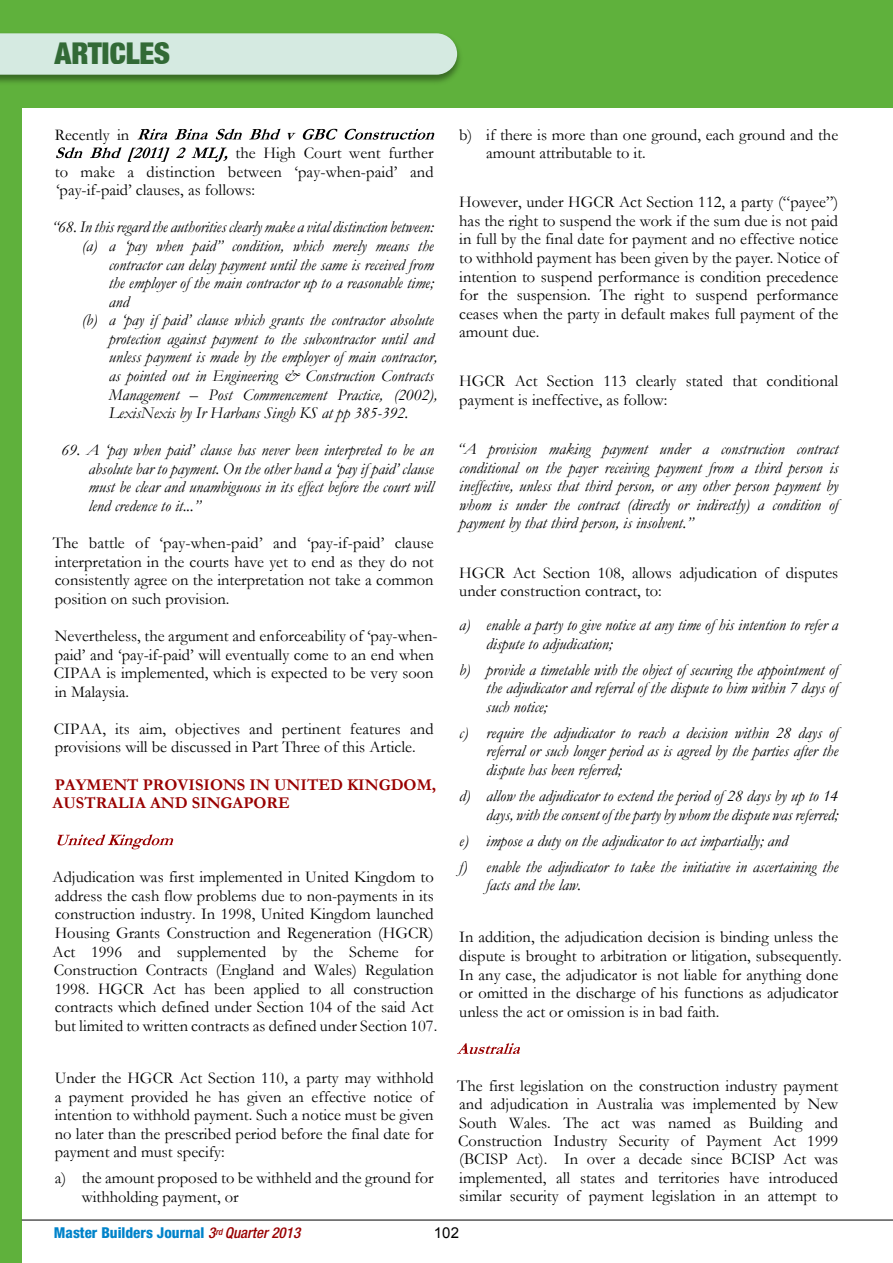
<style>
.page{position:relative;width:893px;height:1263px;background:#fff}
.page>*{position:absolute;margin:0;border:0;box-sizing:border-box;transform-origin:0 0}
.t1{font:30px "Basic Sans Heavy SF Bold";color:#326a36}
.t2{font:16.5px/18.6px "Garamond";color:#000}
.t3{font:italic 16.5px/18.6px "Garamond";color:#000;text-align:justify}
.t4{font:700 16.5px/18.6px "Garamond";color:#900}
.t5{font:800 condensed 15px "Helvetica Neue LT Std";color:#0083ca}
.t6{font:15px "Arial";color:#000}
.s1{font-weight:500;font-style:italic;color:#900}
</style>
<div class="page">
<div style="left:0;top:0;width:22px;height:1263px;background:#5fb13c"></div>
<div style="left:0;top:0;width:893px;height:108px;background:#5fb13c"></div>
<img style="left:0;top:47px;width:460px;height:36px">
<div style="left:0;top:33px;width:457px;height:42px;background:#d5eae1"></div>
<hr style="left:22px;top:1220px;width:871px;height:1px;background:#000">
<svg style="left:138px;top:129px;width:29px;height:11px"></svg>
<svg style="left:175px;top:129px;width:33px;height:11px"></svg>
<svg style="left:216px;top:129px;width:26px;height:11px"></svg>
<svg style="left:249px;top:129px;width:31px;height:11px"></svg>
<svg style="left:288px;top:133px;width:8px;height:7px"></svg>
<svg style="left:303px;top:129px;width:34px;height:11px"></svg>
<svg style="left:345px;top:129px;width:89px;height:11px"></svg>
<svg style="left:56px;top:147px;width:26px;height:11px"></svg>
<svg style="left:90px;top:147px;width:31px;height:11px"></svg>
<svg style="left:128px;top:147px;width:42px;height:15px"></svg>
<svg style="left:176px;top:147px;width:10px;height:11px"></svg>
<svg style="left:192px;top:148px;width:35px;height:14px"></svg>
<svg style="left:57px;top:834px;width:116px;height:15px"></svg>
<svg style="left:457px;top:1043px;width:63px;height:11px"></svg>
<h1 class="t1" style="left:54px;top:42px;width:117px">ARTICLES</h1>
<p class="t2" style="left:55px;top:127px;width:76px">Recently in</p>
<p class="t2" style="left:55px;top:146px;width:380px;text-align:justify;text-indent:181px">the High Court went further to make a distinction between ‘pay-when-paid’ and ‘pay-if-paid’ clauses, as follows:</p>
<p class="t3" style="left:51px;top:220px;width:384px">“68. In this regard the authorities clearly make a vital distinction between:</p>
<p class="t3" style="left:82px;top:238px;width:353px">(a) a ‘pay when paid” condition, which merely means the</p>
<p class="t3" style="left:109px;top:257px;width:326px">contractor can delay payment until the same is received from</p>
<p class="t3" style="left:109px;top:276px;width:326px">the employer of the main contractor up to a reasonable time;</p>
<p class="t3" style="left:109px;top:294px;width:22px">and</p>
<p class="t3" style="left:82px;top:313px;width:353px">(b) a ‘pay if paid’ clause which grants the contractor absolute</p>
<p class="t3" style="left:109px;top:331px;width:326px">protection against payment to the subcontractor until and</p>
<p class="t3" style="left:109px;top:350px;width:330px">unless payment is made by the employer of main contractor,</p>
<p class="t3" style="left:109px;top:368px;width:326px">as pointed out in Engineering &amp; Construction Contracts</p>
<p class="t3" style="left:109px;top:387px;width:330px">Management – Post Commencement Practice, (2002),</p>
<p class="t3" style="left:109px;top:406px;width:301px">LexisNexis by Ir Harbans Singh KS at pp 385-392.</p>
<p class="t3" style="left:89px;top:443px;width:347px;text-indent:-27px">69. A ‘pay when paid’ clause has never been interpreted to be an absolute bar to payment. On the other hand a ‘pay if paid’ clause must be clear and unambiguous in its effect before the court will lend credence to it...”</p>
<p class="t2" style="left:53px;top:535px;width:382px;text-align:justify">The battle of ‘pay-when-paid’ and ‘pay-if-paid’ clause interpretation in the courts have yet to end as they do not consistently agree on the interpretation not take a common position on such provision.</p>
<p class="t2" style="left:54px;top:628px;width:385px">Nevertheless, the argument and enforceability of ‘pay-when&shy;paid’ and ‘pay-if-paid’ will eventually come to an end when CIPAA is implemented, which is expected to be very soon in Malaysia.</p>
<p class="t2" style="left:54px;top:721px;width:381px">CIPAA, its aim, objectives and pertinent features and provisions will be discussed in Part Three of this Article.</p>
<p class="t4" style="left:53px;top:777px;width:385px">PAYMENT PROVISIONS IN UNITED KINGDOM,<br>AUSTRALIA AND SINGAPORE</p>
<p class="t2" style="left:53px;top:870px;width:386px">Adjudication was first implemented in United Kingdom to address the cash flow problems due to non-payments in its construction industry. In 1998, United Kingdom launched Housing Grants Construction and Regeneration (HGCR)<br>Act 1996 and supplemented by the Scheme for Construction Contracts (England and Wales) Regulation 1998. HGCR Act has been applied to all construction contracts which defined under Section 104 of the said Act but limited to written contracts as defined under Section 107.</p>
<p class="t2" style="left:55px;top:1070px;width:380px;text-align:justify">Under the HGCR Act Section 110, a party may withhold a payment provided he has given an effective notice of intention to withhold payment. Such a notice must be given no later than the prescribed period before the final date for payment and must specify:</p>
<p class="t2" style="left:82px;top:1171px;width:353px;text-indent:-27px">a) the amount proposed to be withheld and the ground for withholding payment, or</p>
<p class="t2" style="left:486px;top:127px;width:353px;text-indent:-27px">b) if there is more than one ground, each ground and the amount attributable to it.</p>
<p class="t2" style="left:459px;top:195px;width:380px;text-align:justify">However, under HGCR Act Section 112, a party (“payee”) has the right to suspend the work if the sum due is not paid in full by the final date for payment and no effective notice to withhold payment has been given by the payer. Notice of intention to suspend performance is condition precedence for the suspension. The right to suspend performance ceases when the party in default makes full payment of the amount due.</p>
<p class="t2" style="left:459px;top:374px;width:380px">HGCR Act Section 113 clearly stated that conditional payment is ineffective, as follow:</p>
<p class="t3" style="left:457px;top:442px;width:383px">“A provision making payment under a construction contract conditional on the payer receiving payment from a third person is ineffective, unless that third person, or any other person payment by whom is under the contract (directly or indirectly) a condition of payment by that third person, is insolvent.”</p>
<p class="t2" style="left:459px;top:565px;width:380px">HGCR Act Section 108, allows adjudication of disputes under construction contract, to:</p>
<p class="t3" style="left:486px;top:617px;width:353px;text-indent:-27px">a) enable a party to give notice at any time of his intention to refer a dispute to adjudication;</p>
<p class="t3" style="left:486px;top:662px;width:353px;text-indent:-27px">b) provide a timetable with the object of securing the appointment of the adjudicator and referral of the dispute to him within 7 days of such notice;</p>
<p class="t3" style="left:486px;top:725px;width:353px;text-indent:-27px">c) require the adjudicator to reach a decision within 28 days of referral or such longer period as is agreed by the parties after the dispute has been referred;</p>
<p class="t3" style="left:459px;top:788px;width:380px;text-align:right">d) allow the adjudicator to extend the period of 28 days by up to 14 days, with the consent of the party by whom the dispute was referred;</p>
<p class="t3" style="left:459px;top:829px;width:380px;line-height:26.1px">e) impose a duty on the adjudicator to act impartially; and<br>f) enable the adjudicator to take the initiative in ascertaining the</p>
<p class="t3" style="left:486px;top:878px;width:96px">facts and the law.</p>
<p class="t2" style="left:459px;top:930px;width:384px">In addition, the adjudication decision is binding unless the dispute is brought to arbitration or litigation, subsequently.<br>In any case, the adjudicator is not liable for anything done or omitted in the discharge of his functions as adjudicator unless the act or omission is in bad faith.</p>
<p class="t2" style="left:457px;top:1078px;width:383px;text-align:justify">The first legislation on the construction industry payment and adjudication in Australia was implemented by New South Wales. The act was named as Building and Construction Industry Security of Payment Act 1999 (BCISP Act). In over a decade since BCISP Act was implemented, all states and territories have introduced similar security of payment legislation in an attempt to</p>
<p class="t5" style="left:54px;top:1227px;width:248px">Master Builders Journal <span class="s1">3</span><sup>rd</sup> <span class="s1">Quarter 2013</span></p>
<p class="t6" style="left:434px;top:1227px;width:27px">102</p>
</div>
